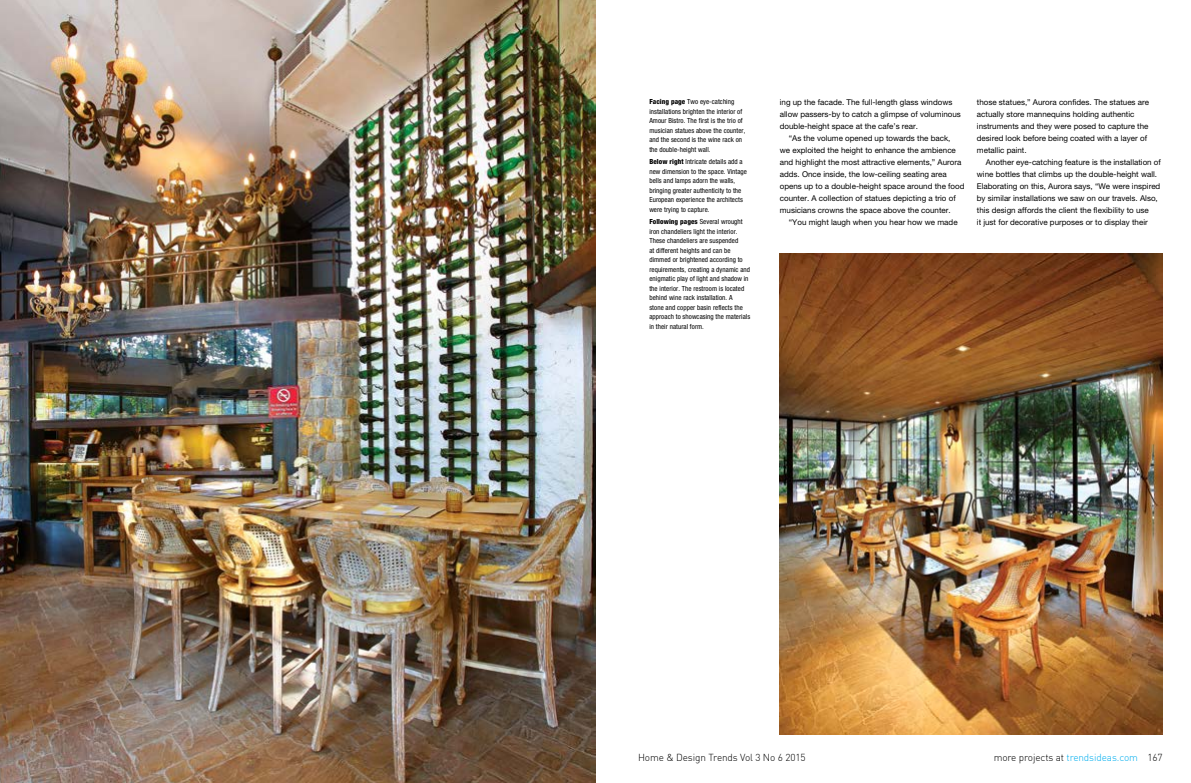
<style>
.page{position:relative;width:1191px;height:783px;background:#fff}
.page>*{position:absolute;margin:0;border:0;box-sizing:border-box;transform-origin:0 0}
.t1{font:300 10px "DIN";letter-spacing:-.01em;color:#000}
.t2{font:8px/12px "Helvetica Neue LT Std";color:#000}
.t3{font:condensed 7px/9.5px "Helvetica Neue LT Std";letter-spacing:.01em;color:#000}
.s1{font-weight:800}
.s2{color:#00aeef}
</style>
<div class="page">
<img style="left:780px;top:254px;width:382px;height:480px">
<img style="left:0;top:0;width:595px;height:782px">
<p class="t3" style="left:649px;top:97px;width:98px"><span class="s1">Facing page</span> Two eye-catching installations brighten the interior of Amour Bistro. The first is the trio of musician statues above the counter, and the second is the wine rack on the double-height wall.</p>
<p class="t3" style="left:649px;top:157px;width:99px"><span class="s1">Below right</span> Intricate details add a new dimension to the space. Vintage bells and lamps adorn the walls, bringing greater authenticity to the European experience the architects were trying to capture.</p>
<p class="t3" style="left:649px;top:217px;width:102px"><span class="s1">Following pages</span> Several wrought iron chandeliers light the interior.<br>These chandeliers are suspended<br>at different heights and can be dimmed or brightened according to requirements, creating a dynamic and enigmatic play of light and shadow in the interior. The restroom is located behind wine rack installation. A<br>stone and copper basin reflects the approach to showcasing the materials in their natural form.</p>
<p class="t2" style="left:780px;top:96px;width:183px">ing up the facade. The full-length glass windows allow passers-by to catch a glimpse of voluminous double-height space at the cafe’s rear.</p>
<p class="t2" style="left:780px;top:132px;width:186px;text-indent:9px">“As the volume opened up towards the back,<br>we exploited the height to enhance the ambience and highlight the most attractive elements,” Aurora adds. Once inside, the low-ceiling seating area opens up to a double-height space around the food counter. A collection of statues depicting a trio of musicians crowns the space above the counter.</p>
<p class="t2" style="left:789px;top:216px;width:170px">“You might laugh when you hear how we made</p>
<p class="t2" style="left:977px;top:96px;width:174px">those statues,” Aurora confides. The statues are actually store mannequins holding authentic instruments and they were posed to capture the desired look before being coated with a layer of metallic paint.</p>
<p class="t2" style="left:977px;top:156px;width:185px;text-indent:9px">Another eye-catching feature is the installation of wine bottles that climbs up the double-height wall.<br>Elaborating on this, Aurora says, “We were inspired by similar installations we saw on our travels. Also, this design affords the client the flexibility to use<br>it just for decorative purposes or to display their</p>
<p class="t1" style="left:638px;top:750px;width:169px">Home &amp; Design Trends Vol 3 No 6 2015</p>
<p class="t1" style="left:993px;top:750px;width:170px">more projects at <span class="s2">trendsideas.com</span> 167</p>
</div>
